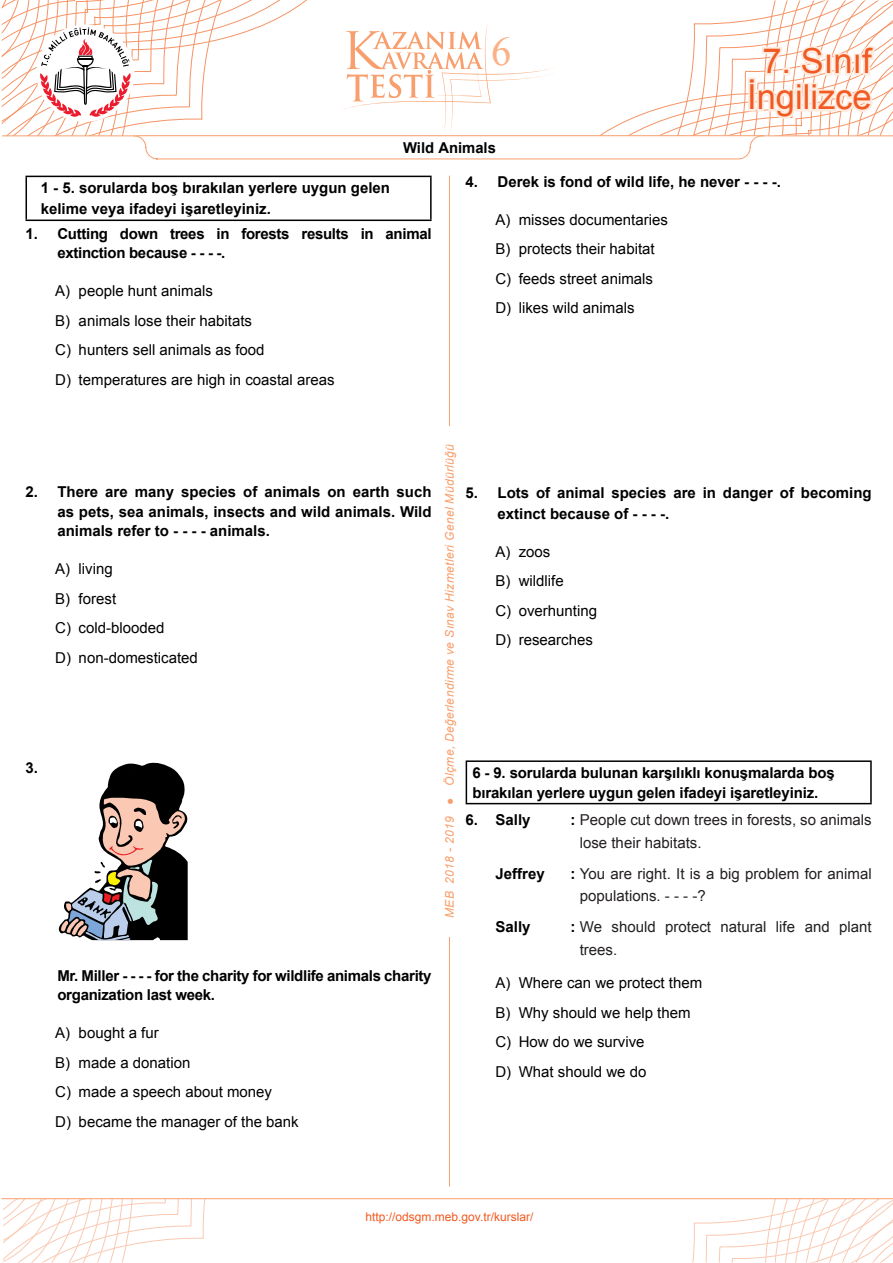
<style>
.page{position:relative;width:893px;height:1263px;background:#fff}
.page>*{position:absolute;margin:0;border:0;box-sizing:border-box;transform-origin:0 0}
.t1{font:40.5px "Times New Roman";color:#fab185}
.t2{font:34.5px/36px "Arial";color:#f15a22;text-align:center}
.t3{font:15px/29.5px "Arial";color:#000}
.t4{font:700 15px/19.5px "Arial";color:#000}
.t5{font:15px/22.5px "Arial";color:#231f20}
.t6{font:700 15px/19.5px "Arial";letter-spacing:-.02em;color:#000}
.t7{font:italic 12px "Arial";letter-spacing:.03em;color:#f89f6d}
.t8{font:12px "Arial";color:#f15a22}
.s1{font-weight:700;color:#000}
</style>
<div class="page">
<svg style="left:551px;top:1199px;width:342px;height:63px"></svg>
<svg style="left:3px;top:1199px;width:344px;height:63px"></svg>
<hr style="left:2px;top:1198px;width:891px;height:1px;background:#f89f6d">
<hr style="left:449px;top:176px;width:1px;height:1010px;background:#f89f6d">
<div style="left:440px;top:426px;width:19px;height:510px;background:#fff"></div>
<svg style="left:2px;top:0;width:891px;height:159px"></svg>
<hr style="left:26px;top:176px;width:406px;height:1px;background:#000">
<hr style="left:26px;top:177px;width:1px;height:43px;background:#000">
<hr style="left:430px;top:177px;width:2px;height:43px;background:#000">
<hr style="left:26px;top:220px;width:406px;height:1px;background:#000">
<svg style="left:59px;top:763px;width:129px;height:177px"></svg>
<hr style="left:466px;top:760px;width:406px;height:2px;background:#000">
<hr style="left:466px;top:762px;width:1px;height:41px;background:#000">
<hr style="left:870px;top:762px;width:2px;height:41px;background:#000">
<hr style="left:466px;top:803px;width:406px;height:1px;background:#000">
<h1 class="t1" style="left:491px;top:24px;width:22px">6</h1>
<p class="t4" style="left:403px;top:138px;width:94px">Wild Animals</p>
<h2 class="t2" style="left:747px;top:44px;width:126px">7. Sınıf<br>İngilizce</h2>
<p class="t4" style="left:41px;top:178px;width:351px;line-height:21px">1 - 5. sorularda boş bırakılan yerlere uygun gelen kelime veya ifadeyi işaretleyiniz.</p>
<p class="t6" style="left:57px;top:224px;width:376px;text-indent:-32px">1. Cutting down trees in forests results in animal extinction because - - - -.</p>
<p class="t3" style="left:55px;top:276px;width:281px">A) people hunt animals<br>B) animals lose their habitats<br>C) hunters sell animals as food<br>D) temperatures are high in coastal areas</p>
<p class="t4" style="left:466px;top:172px;width:317px">4. Derek is fond of wild life, he never - - - -.</p>
<p class="t3" style="left:495px;top:205px;width:174px">A) misses documentaries<br>B) protects their habitat<br>C) feeds street animals<br>D) likes wild animals</p>
<p class="t4" style="left:57px;top:482px;width:376px;text-align:justify;text-indent:-32px">2. There are many species of animals on earth such as pets, sea animals, insects and wild animals. Wild animals refer to - - - - animals.</p>
<p class="t3" style="left:55px;top:554px;width:144px">A) living<br>B) forest<br>C) cold-blooded<br>D) non-domesticated</p>
<p class="t4" style="left:26px;top:758px;width:14px">3.</p>
<p class="t6" style="left:57px;top:966px;width:376px">Mr. Miller - - - - for the charity for wildlife animals charity organization last week.</p>
<p class="t3" style="left:55px;top:1018px;width:245px">A) bought a fur<br>B) made a donation<br>C) made a speech about money<br>D) became the manager of the bank</p>
<p class="t7" style="left:442px;top:918px;width:476px;rotate:-90deg">MEB 2018 - 2019 ● Ölçme, Değerlendirme ve Sınav Hizmetleri Genel Müdürlüğü</p>
<p class="t4" style="left:497px;top:483px;width:376px;line-height:21px;text-indent:-32px">5. Lots of animal species are in danger of becoming extinct because of - - - -.</p>
<p class="t3" style="left:495px;top:537px;width:103px">A) zoos<br>B) wildlife<br>C) overhunting<br>D) researches</p>
<p class="t4" style="left:472px;top:763px;width:364px">6 - 9. sorularda bulunan karşılıklı konuşmalarda boş bırakılan yerlere uygun gelen ifadeyi işaretleyiniz.</p>
<p class="t4" style="left:466px;top:810px;width:67px">6. Sally</p>
<p class="t5" style="left:580px;top:809px;width:293px;text-indent:-9px"><span class="s1">:</span> People cut down trees in forests, so animals lose their habitats.</p>
<p class="t4" style="left:496px;top:864px;width:51px">Jeffrey</p>
<p class="t5" style="left:580px;top:862px;width:293px;text-indent:-9px"><span class="s1">:</span> You are right. It is a big problem for animal populations. - - - -?</p>
<p class="t4" style="left:496px;top:917px;width:37px">Sally</p>
<p class="t5" style="left:580px;top:916px;width:293px;text-indent:-9px"><span class="s1">:</span> We should protect natural life and plant trees.</p>
<p class="t3" style="left:495px;top:968px;width:208px">A) Where can we protect them<br>B) Why should we help them<br>C) How do we survive<br>D) What should we do</p>
<p class="t8" style="left:366px;top:1208px;width:169px">http://odsgm.meb.gov.tr/kurslar/</p>
</div>
